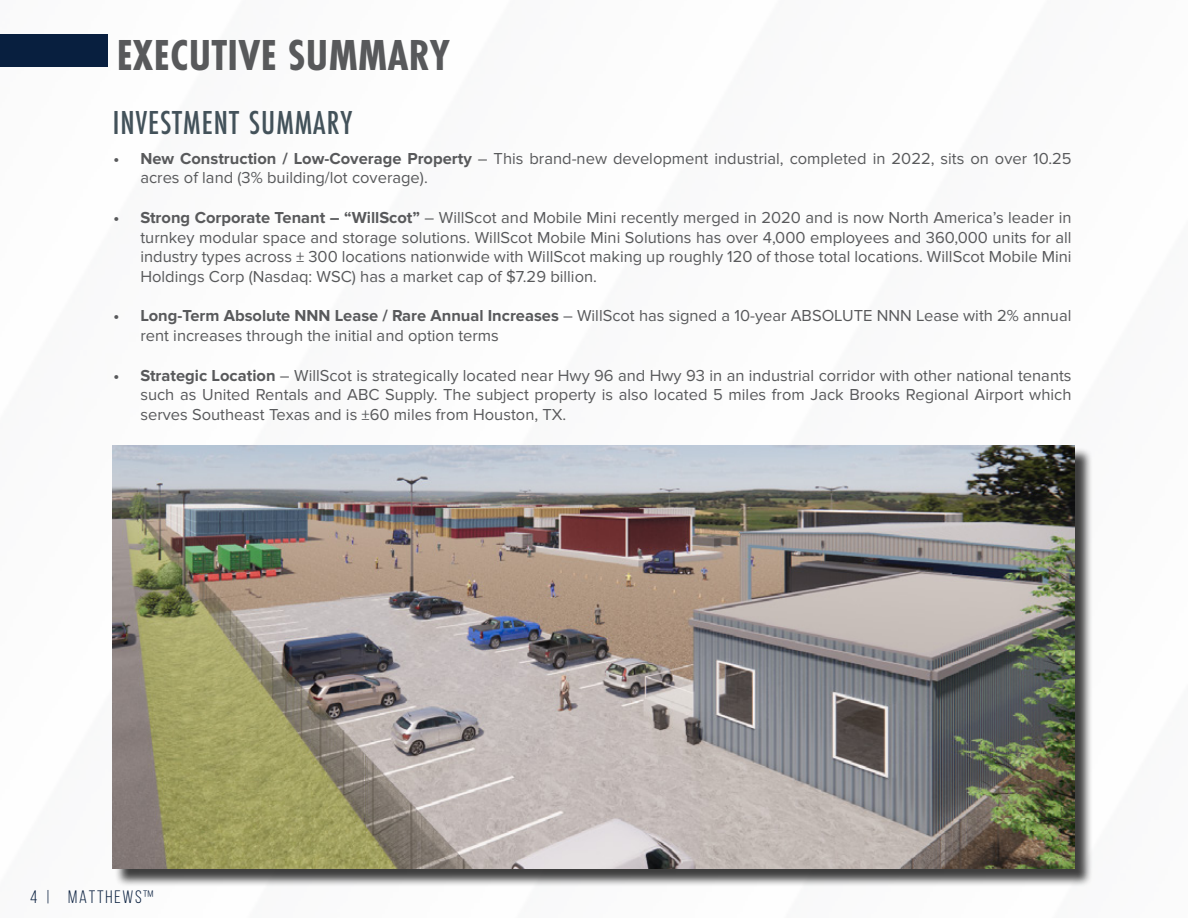
<style>
.page{position:relative;width:1188px;height:918px;background:#fff}
.page>*{position:absolute;margin:0;border:0;box-sizing:border-box;transform-origin:0 0}
.t1{font:700 45px "Futura PT Cond";letter-spacing:.01em;color:#58595b}
.t2{font:500 34.5px "Futura PT Cond";letter-spacing:.03em;color:#43525a}
.t3{font:18px "Bebas Neue";letter-spacing:.1em;color:#081f3f}
.t4{font:16.5px/19.5px "Proxima Nova";color:#58595b}
.s1{font-weight:700}
</style>
<div class="page">
<div style="left:0;top:35px;width:108px;height:32px;background:#081f3f"></div>
<div style="left:115px;top:448px;width:978px;height:439px;background:#000;opacity:.75"></div>
<img style="left:112px;top:445px;width:963px;height:423px">
<h1 class="t1" style="left:117px;top:29px;width:335px">EXECUTIVE SUMMARY</h1>
<h2 class="t2" style="left:113px;top:102px;width:241px">INVESTMENT SUMMARY</h2>
<p class="t4" style="left:140px;top:149px;width:933px;text-indent:-27px"><span class="s1">• New Construction / Low-Coverage Property</span> – This brand-new development industrial, completed in 2022, sits on over 10.25 acres of land (3% building/lot coverage).</p>
<p class="t4" style="left:140px;top:208px;width:933px;text-align:justify;text-indent:-27px"><span class="s1">• Strong Corporate Tenant – “WillScot”</span> – WillScot and Mobile Mini recently merged in 2020 and is now North America’s leader in turnkey modular space and storage solutions. WillScot Mobile Mini Solutions has over 4,000 employees and 360,000 units for all industry types across ± 300 locations nationwide with WillScot making up roughly 120 of those total locations. WillScot Mobile Mini Holdings Corp (Nasdaq: WSC) has a market cap of $7.29 billion.</p>
<p class="t4" style="left:140px;top:306px;width:933px;text-indent:-27px"><span class="s1">• Long-Term Absolute NNN Lease / Rare Annual Increases</span> – WillScot has signed a 10-year ABSOLUTE NNN Lease with 2% annual rent increases through the initial and option terms</p>
<p class="t4" style="left:140px;top:366px;width:933px;text-align:justify;text-indent:-27px"><span class="s1">• Strategic Location</span> – WillScot is strategically located near Hwy 96 and Hwy 93 in an industrial corridor with other national tenants such as United Rentals and ABC Supply. The subject property is also located 5 miles from Jack Brooks Regional Airport which serves Southeast Texas and is ±60 miles from Houston, TX.</p>
<p class="t3" style="left:30px;top:887px;width:125px">4 | MATTHEWS™</p>
</div>
